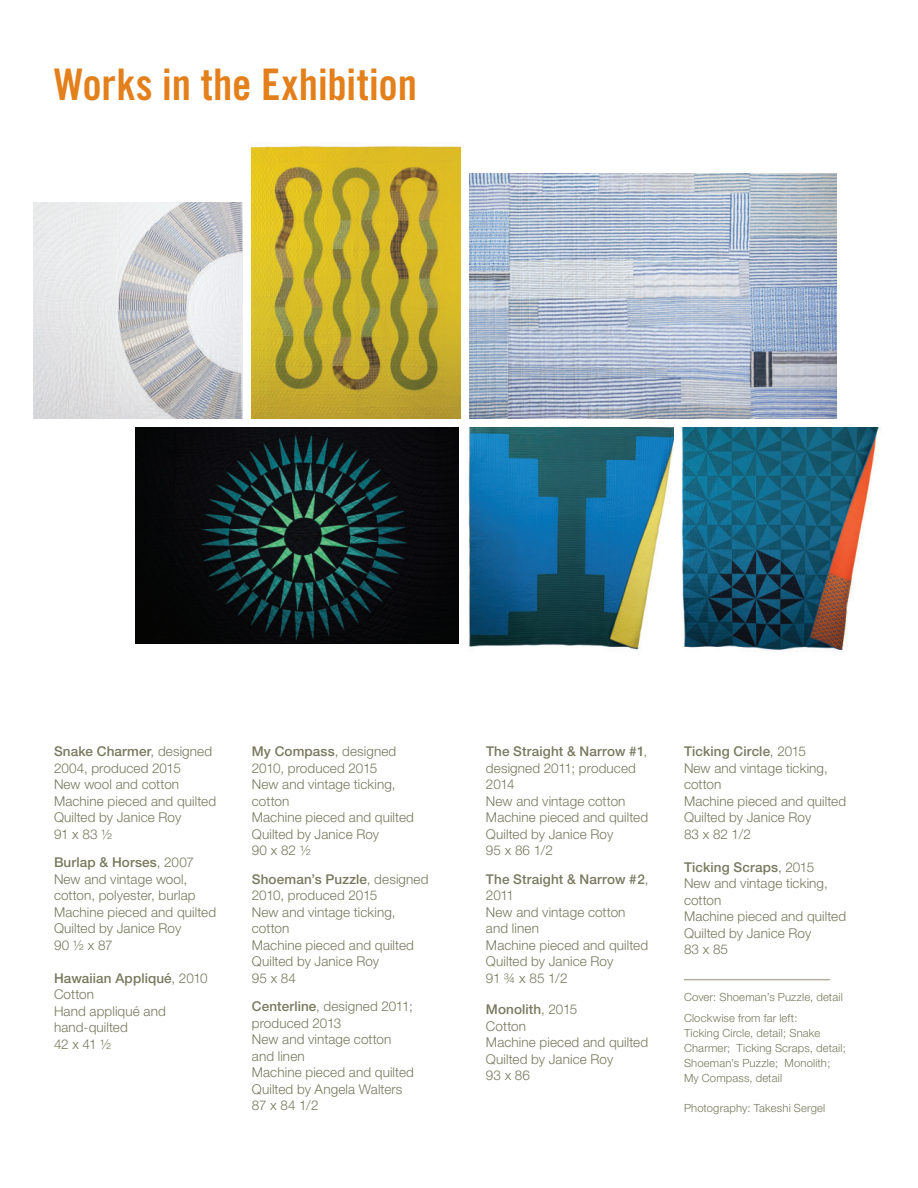
<style>
.page{position:relative;width:918px;height:1188px;background:#fff}
.page>*{position:absolute;margin:0;border:0;box-sizing:border-box;transform-origin:0 0}
.Myles_head{font:43.5px "Trade Gothic Bold Cond Twenty";letter-spacing:-.005em;color:#e4801b}
.No_Spacing{font:300 13.5px/16.5px "Helvetica Neue";letter-spacing:.01em;color:#78795e}
.t1{font:500 13.5px/16.5px "Helvetica Neue";letter-spacing:.01em;color:#78795e}
.t2{font:300 11.25px/15px "Helvetica Neue";letter-spacing:.015em;color:#78795e}
.s1{font-weight:500}
.s2{font-weight:300}
</style>
<div class="page">
<img style="left:33px;top:202px;width:210px;height:216px">
<img style="left:469px;top:173px;width:368px;height:245px">
<img style="left:135px;top:427px;width:324px;height:216px">
<img style="left:252px;top:146px;width:208px;height:272px">
<hr style="left:684px;top:979px;width:146px;height:1px;background:#b3b0a0">
<img style="left:681px;top:428px;width:201px;height:224px">
<img style="left:468px;top:428px;width:205px;height:223px">
<p class="Myles_head" style="left:54px;top:58px;width:365px">Works in the Exhibition</p>
<p class="No_Spacing" style="left:54px;top:743px;width:160px"><span class="s1">Snake Charmer</span>, designed<br>2004, produced 2015</p>
<p class="No_Spacing" style="left:54px;top:776px;width:127px">New wool and cotton</p>
<p class="No_Spacing" style="left:54px;top:792px;width:164px">Machine pieced and quilted</p>
<p class="No_Spacing" style="left:54px;top:809px;width:129px">Quilted by Janice Roy<br>91 x 83 ½</p>
<p class="t1" style="left:54px;top:854px;width:142px">Burlap &amp; Horses<span class="s2">, 2007</span></p>
<p class="No_Spacing" style="left:54px;top:870px;width:143px">New and vintage wool, cotton, polyester, burlap</p>
<p class="No_Spacing" style="left:54px;top:903px;width:164px">Machine pieced and quilted</p>
<p class="No_Spacing" style="left:54px;top:920px;width:129px">Quilted by Janice Roy</p>
<p class="No_Spacing" style="left:54px;top:936px;width:60px">90 ½ x 87</p>
<p class="t1" style="left:54px;top:969px;width:155px">Hawaiian Appliqué<span class="s2">, 2010</span></p>
<p class="No_Spacing" style="left:54px;top:986px;width:42px">Cotton</p>
<p class="No_Spacing" style="left:54px;top:1002px;width:113px">Hand appliqué and hand-quilted</p>
<p class="No_Spacing" style="left:54px;top:1035px;width:59px">42 x 41 ½</p>
<p class="No_Spacing" style="left:252px;top:743px;width:146px"><span class="s1">My Compass</span>, designed<br>2010, produced 2015</p>
<p class="No_Spacing" style="left:252px;top:776px;width:145px">New and vintage ticking, cotton</p>
<p class="No_Spacing" style="left:252px;top:809px;width:164px">Machine pieced and quilted</p>
<p class="No_Spacing" style="left:252px;top:825px;width:129px">Quilted by Janice Roy<br>90 x 82 ½</p>
<p class="No_Spacing" style="left:252px;top:870px;width:178px"><span class="s1">Shoeman’s Puzzle</span>, designed<br>2010, produced 2015</p>
<p class="No_Spacing" style="left:252px;top:903px;width:145px">New and vintage ticking, cotton</p>
<p class="No_Spacing" style="left:252px;top:936px;width:164px">Machine pieced and quilted</p>
<p class="No_Spacing" style="left:252px;top:953px;width:129px">Quilted by Janice Roy<br>95 x 84</p>
<p class="No_Spacing" style="left:252px;top:998px;width:162px"><span class="s1">Centerline</span>, designed 2011; produced 2013</p>
<p class="No_Spacing" style="left:252px;top:1031px;width:141px">New and vintage cotton and linen</p>
<p class="No_Spacing" style="left:252px;top:1064px;width:164px">Machine pieced and quilted</p>
<p class="No_Spacing" style="left:252px;top:1080px;width:152px">Quilted by Angela Walters</p>
<p class="No_Spacing" style="left:252px;top:1097px;width:68px">87 x 84 1/2</p>
<p class="No_Spacing" style="left:486px;top:743px;width:163px"><span class="s1">The Straight &amp; Narrow #1</span>, designed 2011; produced<br>2014</p>
<p class="No_Spacing" style="left:486px;top:792px;width:141px">New and vintage cotton</p>
<p class="No_Spacing" style="left:486px;top:809px;width:164px">Machine pieced and quilted</p>
<p class="No_Spacing" style="left:486px;top:825px;width:129px">Quilted by Janice Roy<br>95 x 86 1/2</p>
<p class="t1" style="left:486px;top:870px;width:164px">The Straight &amp; Narrow #2<span class="s2">,<br>2011</span></p>
<p class="No_Spacing" style="left:486px;top:903px;width:141px">New and vintage cotton and linen</p>
<p class="No_Spacing" style="left:486px;top:936px;width:164px">Machine pieced and quilted</p>
<p class="No_Spacing" style="left:486px;top:953px;width:129px">Quilted by Janice Roy</p>
<p class="No_Spacing" style="left:486px;top:969px;width:83px">91 ¾ x 85 1/2</p>
<p class="t1" style="left:486px;top:1001px;width:93px">Monolith<span class="s2">, 2015</span></p>
<p class="No_Spacing" style="left:486px;top:1017px;width:42px">Cotton</p>
<p class="No_Spacing" style="left:486px;top:1034px;width:164px">Machine pieced and quilted</p>
<p class="No_Spacing" style="left:486px;top:1050px;width:129px">Quilted by Janice Roy<br>93 x 86</p>
<p class="t1" style="left:684px;top:743px;width:124px">Ticking Circle<span class="s2">, 2015</span></p>
<p class="No_Spacing" style="left:684px;top:759px;width:145px">New and vintage ticking, cotton</p>
<p class="No_Spacing" style="left:684px;top:792px;width:164px">Machine pieced and quilted</p>
<p class="No_Spacing" style="left:684px;top:809px;width:129px">Quilted by Janice Roy</p>
<p class="No_Spacing" style="left:684px;top:825px;width:68px">83 x 82 1/2</p>
<p class="t1" style="left:684px;top:858px;width:132px">Ticking Scraps<span class="s2">, 2015</span></p>
<p class="No_Spacing" style="left:684px;top:875px;width:145px">New and vintage ticking, cotton</p>
<p class="No_Spacing" style="left:684px;top:908px;width:164px">Machine pieced and quilted</p>
<p class="No_Spacing" style="left:684px;top:924px;width:129px">Quilted by Janice Roy</p>
<p class="No_Spacing" style="left:684px;top:941px;width:46px">83 x 85</p>
<p class="t2" style="left:684px;top:989px;width:160px">Cover: Shoeman’s Puzzle, detail</p>
<p class="t2" style="left:684px;top:1011px;width:164px">Clockwise from far left:<br>Ticking Circle, detail; Snake<br>Charmer; Ticking Scraps, detail;<br>Shoeman’s Puzzle; Monolith;<br>My Compass, detail</p>
<p class="t2" style="left:684px;top:1101px;width:143px">Photography: Takeshi Sergel</p>
</div>
